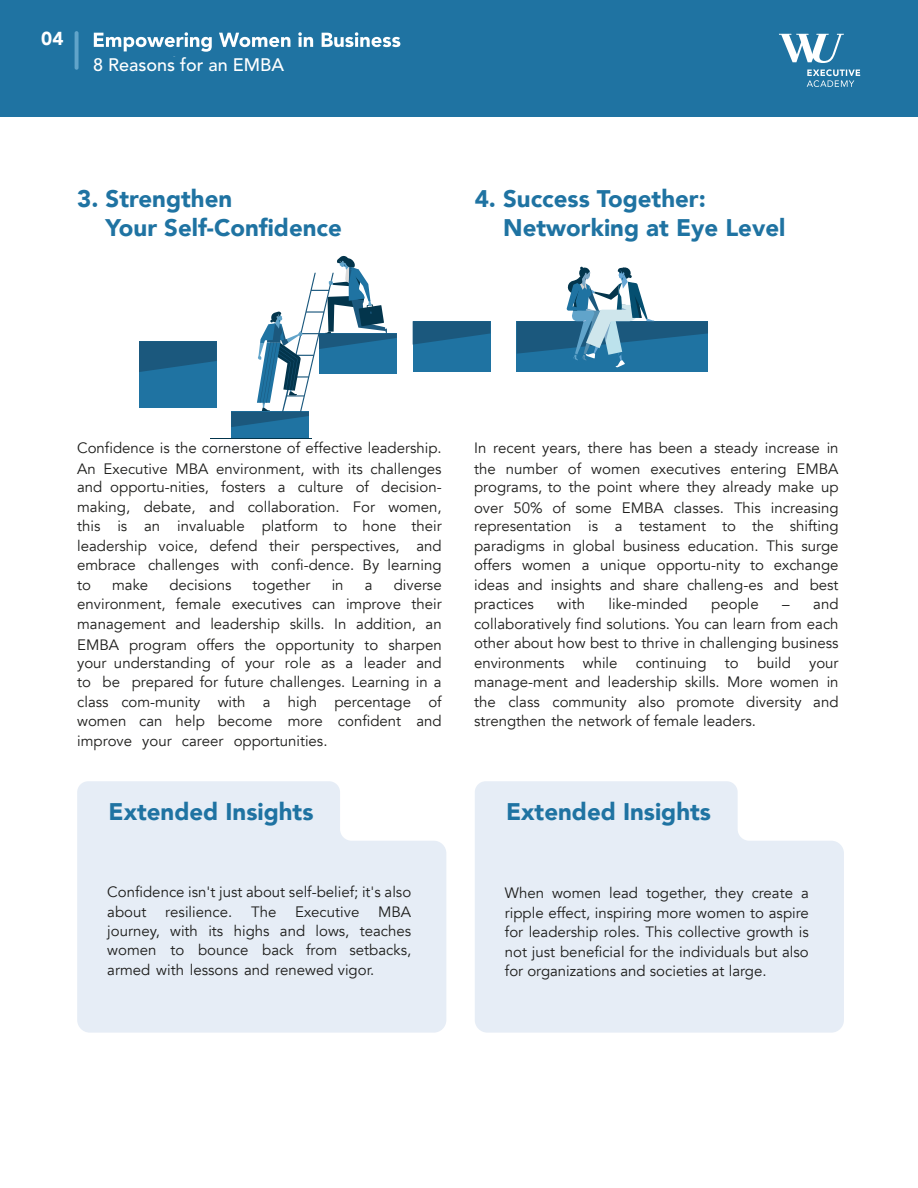
<style>
.page{position:relative;width:918px;height:1188px;background:#fff}
.page>*{position:absolute;margin:0;border:0;box-sizing:border-box;transform-origin:0 0}
.t1{font:900 24px/28.8px "Avenir";color:#1f73a2}
.t2{font:900 18.75px "Avenir";color:#fff}
.t3{font:500 18px "Avenir LT Std";color:#fff}
.t4{font:15px/19.5px "Avenir";color:#1d1d1b;text-align:justify}
</style>
<div class="page">
<div style="left:0;top:0;width:918px;height:116px;background:#1f73a2"></div>
<svg style="left:779px;top:34px;width:81px;height:53px"></svg>
<svg style="left:219px;top:33px;width:71px;height:14px"></svg>
<svg style="left:298px;top:32px;width:15px;height:15px"></svg>
<svg style="left:322px;top:32px;width:78px;height:15px"></svg>
<svg style="left:93px;top:32px;width:119px;height:25px"></svg>
<svg style="left:75px;top:31px;width:4px;height:39px"></svg>
<svg style="left:77px;top:781px;width:369px;height:252px;fill:#e6edf6"></svg>
<svg style="left:475px;top:781px;width:369px;height:252px;fill:#e6edf6"></svg>
<div style="left:139px;top:341px;width:78px;height:67px;background:#1f73a2"></div>
<div style="left:231px;top:412px;width:78px;height:26px;background:#1f73a2"></div>
<div style="left:413px;top:321px;width:77px;height:50px;background:#1f73a2"></div>
<svg style="left:139px;top:341px;width:78px;height:31px"></svg>
<svg style="left:413px;top:321px;width:77px;height:24px"></svg>
<div style="left:517px;top:321px;width:191px;height:50px;background:#1f73a2"></div>
<hr style="left:210px;top:438px;width:102px;height:1px;background:#03354c">
<svg style="left:231px;top:255px;width:166px;height:172px"></svg>
<svg style="left:517px;top:267px;width:191px;height:100px"></svg>
<p class="t2" style="left:41px;top:23px;width:24px">04</p>
<p class="t3" style="left:93px;top:55px;width:193px">8 Reasons for an EMBA</p>
<h1 class="t1" style="left:106px;top:184px;width:238px;text-indent:-28px">3. Strengthen<br>Your Self-Confidence</h1>
<h1 class="t1" style="left:503px;top:184px;width:284px;text-indent:-28px">4. Success Together:<br>Networking at Eye Level</h1>
<p class="t4" style="left:77px;top:438px;width:366px;line-height:20.7px">Confidence is the cornerstone of effective leadership.<br>An Executive MBA environment, with its challenges</p>
<p class="t4" style="left:77px;top:478px;width:366px">and opportu-nities, fosters a culture of decision&shy;making, debate, and collaboration. For women, this is an invaluable platform to hone their leadership voice, defend their perspectives, and embrace challenges with confi-dence. By learning to</p>
<p class="t4" style="left:77px;top:575px;width:366px;line-height:20px;text-indent:316px">diverse environment, female executives can improve their management and leadership skills. In addition, an EMBA program offers the opportunity to sharpen</p>
<p class="t4" style="left:77px;top:653px;width:366px">your understanding of your role as a leader and to be prepared for future challenges. Learning in a class com-munity with a high percentage of women can help become more confident and improve your career opportunities.</p>
<p class="t4" style="left:112px;top:575px;width:38px">make</p>
<p class="t4" style="left:169px;top:575px;width:63px">decisions</p>
<p class="t4" style="left:253px;top:575px;width:60px">together</p>
<p class="t4" style="left:332px;top:575px;width:13px">in</p>
<p class="t4" style="left:365px;top:575px;width:9px">a</p>
<h1 class="t1" style="left:109px;top:797px;width:206px">Extended Insights</h1>
<p class="t4" style="left:107px;top:881px;width:305px;line-height:20.7px">Confidence isn't just about self-belief; it's also about</p>
<p class="t4" style="left:165px;top:903px;width:68px">resilience.</p>
<p class="t4" style="left:251px;top:903px;width:27px">The</p>
<p class="t4" style="left:295px;top:903px;width:66px">Executive</p>
<p class="t4" style="left:107px;top:903px;width:305px;line-height:19px;text-indent:271px">MBA journey, with its highs and lows, teaches women to bounce back from setbacks, armed with lessons and renewed vigor.</p>
<p class="t4" style="left:474px;top:438px;width:366px;line-height:20.7px">In recent years, there has been a steady increase in the number of women executives entering EMBA</p>
<p class="t4" style="left:474px;top:477px;width:366px;line-height:20.7px">programs, to the point where they already make up over 50% of some EMBA classes. This increasing</p>
<p class="t4" style="left:474px;top:517px;width:366px">representation is a testament to the shifting paradigms in global business education. This surge offers women a unique opportu-nity to exchange ideas and insights and share challeng-es and best practices</p>
<p class="t4" style="left:474px;top:595px;width:366px;text-indent:308px">– and collaboratively find solutions. You can learn from each other about how best to thrive in challenging business environments while continuing to build your manage-ment and leadership skills. More women in the class community also promote diversity and strengthen the network of female leaders.</p>
<p class="t4" style="left:557px;top:595px;width:29px">with</p>
<p class="t4" style="left:609px;top:595px;width:81px">like-minded</p>
<p class="t4" style="left:711px;top:595px;width:49px">people</p>
<h1 class="t1" style="left:506px;top:797px;width:206px">Extended Insights</h1>
<p class="t4" style="left:505px;top:884px;width:305px">When women lead together, they create a ripple effect, inspiring more women to aspire for leadership roles. This collective growth is not just beneficial for the individuals but also for organizations and societies at large.</p>
</div>
